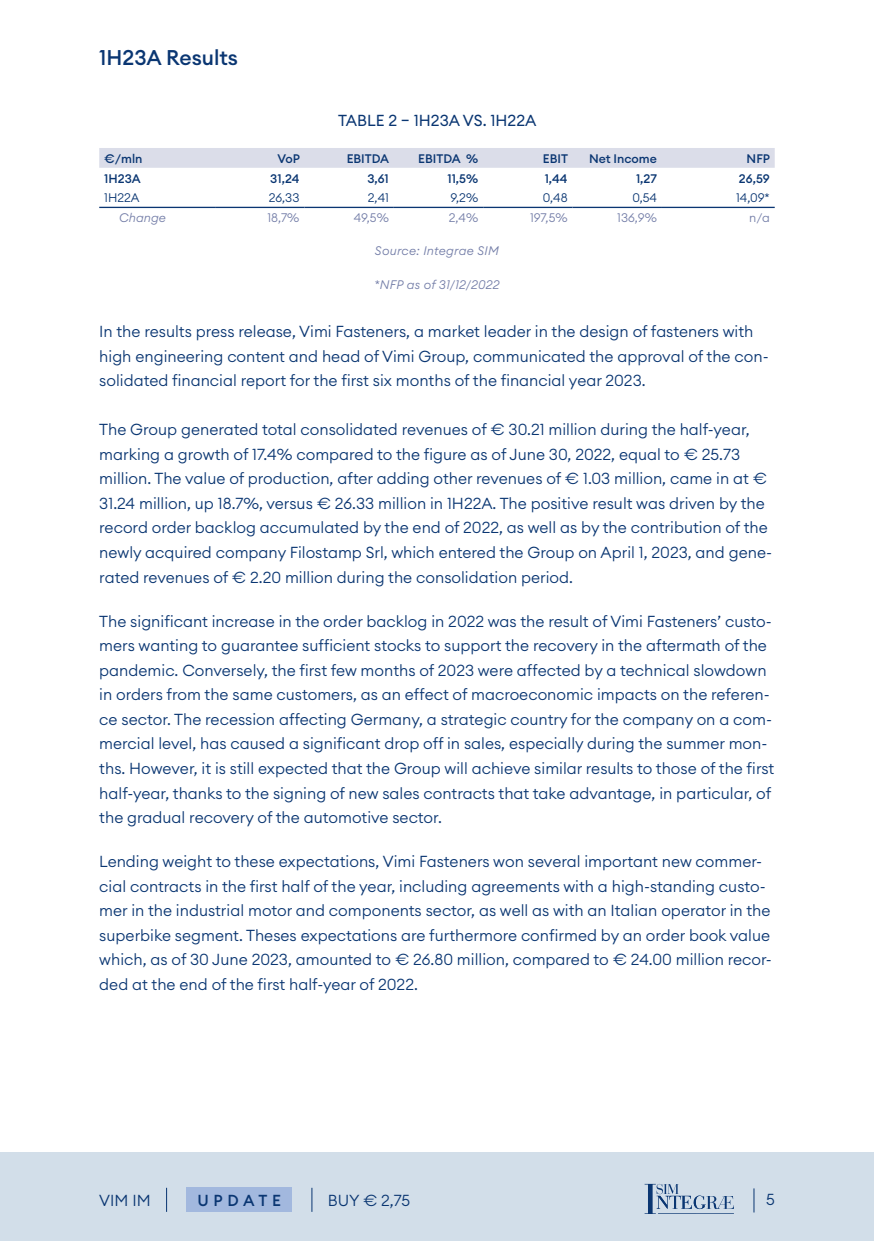
<style>
.page{position:relative;width:874px;height:1241px;background:#fff}
.page>*{position:absolute;margin:0;border:0;box-sizing:border-box;transform-origin:0 0}
.Heading_3{font:500 21px "Euclid Circular A";color:#0a3672}
.t1{font:300 15.75px/24.5px "Euclid Circular A";color:#0a3672}
.intestazione_tabelle_e_grafici{font:15.75px "Euclid Circular A";color:#0a3672}
.t2{font:500 15.75px "Euclid Circular A";letter-spacing:.3em;color:#0a3672}
.par_tabella_base{font:500 12.25px "Euclid Circular A";color:#0a3672}
.par_tabella_base-2{font:italic 300 12.25px "Euclid Circular A";letter-spacing:.02em;color:#747ea8}
.par_tabella_base-3{font:300 12.25px "Euclid Circular A";color:#0a3672}
.par_tabella_base-4{font:300 12.25px "Euclid Circular A";color:#747ea8}
</style>
<div class="page">
<div style="left:0;top:1152px;width:873px;height:88px;background:#d2dee9"></div>
<svg style="left:166px;top:1187px;width:1px;height:24px"></svg>
<div style="left:186px;top:1187px;width:106px;height:24px;background:#a2b8de"></div>
<svg style="left:311px;top:1187px;width:1px;height:24px"></svg>
<svg style="left:753px;top:1188px;width:1px;height:24px"></svg>
<svg style="left:644px;top:1183px;width:89px;height:30px"></svg>
<div style="left:99px;top:148px;width:675px;height:20px;background:#dbdde9"></div>
<hr style="left:99px;top:207px;width:116px;height:1px;background:#0a3672">
<hr style="left:215px;top:207px;width:89px;height:1px;background:#0a3672">
<hr style="left:304px;top:207px;width:89px;height:1px;background:#0a3672">
<hr style="left:393px;top:207px;width:90px;height:1px;background:#0a3672">
<hr style="left:483px;top:207px;width:89px;height:1px;background:#0a3672">
<hr style="left:572px;top:207px;width:89px;height:1px;background:#0a3672">
<hr style="left:661px;top:207px;width:113px;height:1px;background:#0a3672">
<p class="Heading_3" style="left:99px;top:44px;width:140px">1H23A Results</p>
<p class="intestazione_tabelle_e_grafici" style="left:338px;top:110px;width:200px">TABLE 2 – 1H23A VS. 1H22A</p>
<p class="par_tabella_base" style="left:104px;top:150px;width:40px">€/mln</p>
<p class="par_tabella_base" style="left:277px;top:150px;width:24px">VoP</p>
<p class="par_tabella_base" style="left:346px;top:150px;width:44px">EBITDA</p>
<p class="par_tabella_base" style="left:418px;top:150px;width:62px">EBITDA %</p>
<p class="par_tabella_base" style="left:542px;top:150px;width:27px">EBIT</p>
<p class="par_tabella_base" style="left:589px;top:150px;width:69px">Net Income</p>
<p class="par_tabella_base" style="left:746px;top:150px;width:25px">NFP</p>
<p class="par_tabella_base" style="left:104px;top:170px;width:38px">1H23A</p>
<p class="par_tabella_base" style="left:270px;top:170px;width:31px">31,24</p>
<p class="par_tabella_base" style="left:367px;top:170px;width:23px">3,61</p>
<p class="par_tabella_base" style="left:447px;top:170px;width:32px">11,5%</p>
<p class="par_tabella_base" style="left:544px;top:170px;width:24px">1,44</p>
<p class="par_tabella_base" style="left:635px;top:170px;width:22px">1,27</p>
<p class="par_tabella_base" style="left:738px;top:170px;width:32px">26,59</p>
<p class="par_tabella_base-3" style="left:104px;top:190px;width:37px">1H22A</p>
<p class="par_tabella_base-3" style="left:269px;top:190px;width:32px">26,33</p>
<p class="par_tabella_base-3" style="left:367px;top:190px;width:22px">2,41</p>
<p class="par_tabella_base-3" style="left:450px;top:190px;width:29px">9,2%</p>
<p class="par_tabella_base-3" style="left:542px;top:190px;width:26px">0,48</p>
<p class="par_tabella_base-3" style="left:632px;top:190px;width:26px">0,54</p>
<p class="par_tabella_base-3" style="left:735px;top:190px;width:35px">14,09*</p>
<p class="par_tabella_base-2" style="left:119px;top:210px;width:48px">Change</p>
<p class="par_tabella_base-4" style="left:267px;top:210px;width:34px">18,7%</p>
<p class="par_tabella_base-4" style="left:353px;top:210px;width:36px">49,5%</p>
<p class="par_tabella_base-4" style="left:448px;top:210px;width:31px">2,4%</p>
<p class="par_tabella_base-4" style="left:529px;top:210px;width:39px">197,5%</p>
<p class="par_tabella_base-4" style="left:617px;top:210px;width:41px">136,9%</p>
<p class="par_tabella_base-4" style="left:748px;top:210px;width:22px">n/a</p>
<p class="par_tabella_base-2" style="left:375px;top:243px;width:125px">Source: Integrae SIM</p>
<p class="par_tabella_base-2" style="left:374px;top:276px;width:127px">*NFP as of 31/12/2022</p>
<p class="t1" style="left:99px;top:319px;width:670px">In the results press release, Vimi Fasteners, a market leader in the design of fasteners with high engineering content and head of Vimi Group, communicated the approval of the con&shy;solidated financial report for the first six months of the financial year 2023.</p>
<p class="t1" style="left:99px;top:417px;width:674px">The Group generated total consolidated revenues of € 30.21 million during the half-year, marking a growth of 17.4% compared to the figure as of June 30, 2022, equal to € 25.73 million. The value of production, after adding other revenues of € 1.03 million, came in at € 31.24 million, up 18.7%, versus € 26.33 million in 1H22A. The positive result was driven by the record order backlog accumulated by the end of 2022, as well as by the contribution of the newly acquired company Filostamp Srl, which entered the Group on April 1, 2023, and gene&shy;rated revenues of € 2.20 million during the consolidation period.</p>
<p class="t1" style="left:99px;top:608px;width:676px">The significant increase in the order backlog in 2022 was the result of Vimi Fasteners’ custo&shy;mers wanting to guarantee sufficient stocks to support the recovery in the aftermath of the pandemic. Conversely, the first few months of 2023 were affected by a technical slowdown in orders from the same customers, as an effect of macroeconomic impacts on the referen&shy;ce sector. The recession affecting Germany, a strategic country for the company on a com&shy;mercial level, has caused a significant drop off in sales, especially during the summer mon&shy;ths. However, it is still expected that the Group will achieve similar results to those of the first half-year, thanks to the signing of new sales contracts that take advantage, in particular, of the gradual recovery of the automotive sector.</p>
<p class="t1" style="left:99px;top:849px;width:673px">Lending weight to these expectations, Vimi Fasteners won several important new commer&shy;cial contracts in the first half of the year, including agreements with a high-standing custo&shy;mer in the industrial motor and components sector, as well as with an Italian operator in the superbike segment. Theses expectations are furthermore confirmed by an order book value which, as of 30 June 2023, amounted to € 26.80 million, compared to € 24.00 million recor&shy;ded at the end of the first half-year of 2022.</p>
<p class="t1" style="left:99px;top:1187px;width:53px">VIM IM</p>
<p class="t2" style="left:197px;top:1190px;width:85px">UPDATE</p>
<p class="t1" style="left:327px;top:1187px;width:84px">BUY € 2,75</p>
<p class="t1" style="left:765px;top:1186px;width:10px">5</p>
</div>
